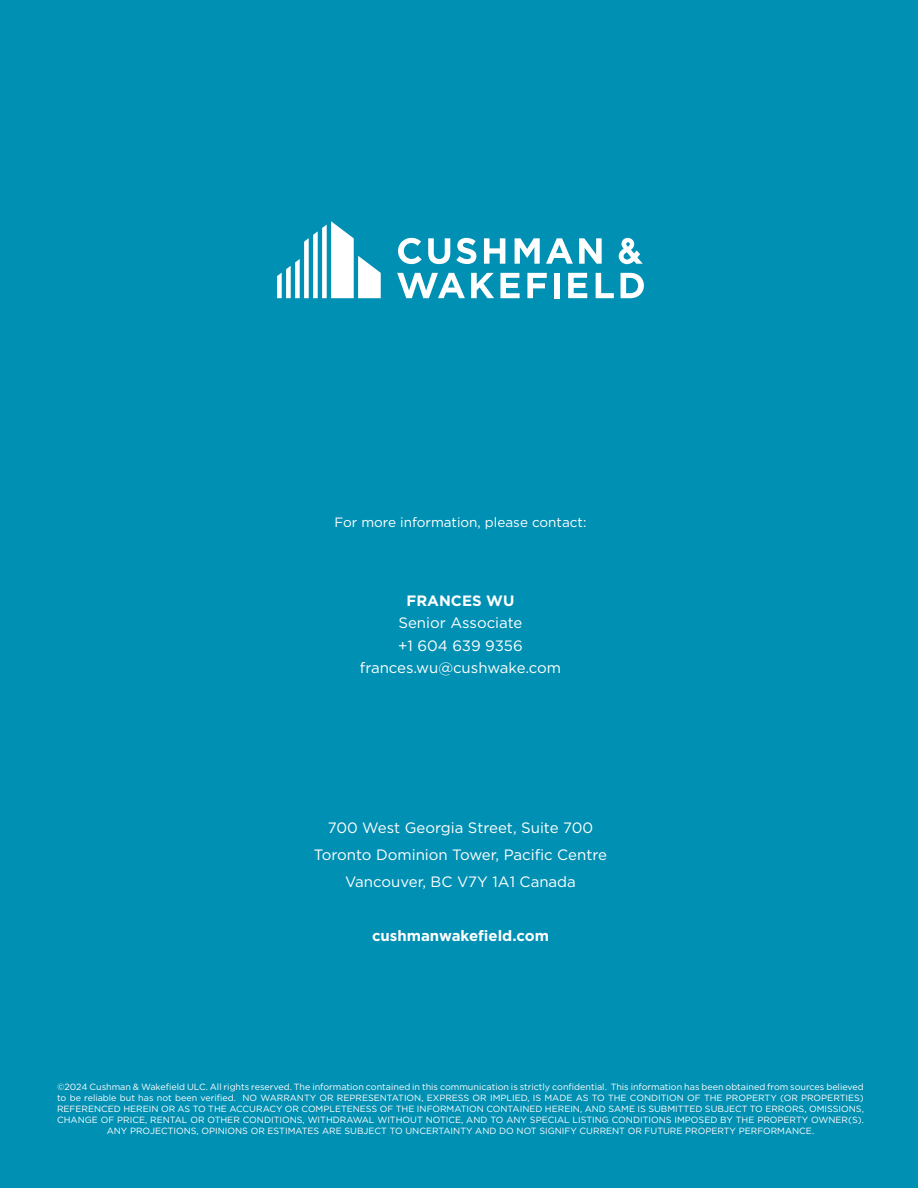
<style>
.page{position:relative;width:918px;height:1188px;background:#0090b3}
.page>*{position:absolute;margin:0;border:0;box-sizing:border-box;transform-origin:0 0}
.t1{font:15px/22.5px "Gotham";color:#fff;text-align:center}
.t2{font:700 15px "Gotham";color:#fff}
.t3{font:13.5px "Gotham";color:#fff}
.t4{font:9px/10.8px "Gotham";color:#fff;text-align:center}
</style>
<div class="page">
<svg style="left:277px;top:221px;width:104px;height:77px"></svg>
<svg style="left:428px;top:238px;width:22px;height:26px"></svg>
<svg style="left:456px;top:238px;width:20px;height:26px"></svg>
<svg style="left:484px;top:238px;width:21px;height:26px"></svg>
<svg style="left:579px;top:238px;width:23px;height:26px"></svg>
<svg style="left:471px;top:273px;width:23px;height:25px"></svg>
<svg style="left:500px;top:273px;width:20px;height:25px"></svg>
<div style="left:554px;top:273px;width:6px;height:25px;background:#fff"></div>
<svg style="left:568px;top:273px;width:19px;height:25px"></svg>
<svg style="left:596px;top:273px;width:18px;height:25px"></svg>
<svg style="left:621px;top:273px;width:23px;height:25px"></svg>
<svg style="left:398px;top:238px;width:24px;height:26px"></svg>
<svg style="left:515px;top:238px;width:25px;height:26px"></svg>
<svg style="left:546px;top:238px;width:27px;height:26px"></svg>
<svg style="left:527px;top:273px;width:20px;height:25px"></svg>
<svg style="left:397px;top:273px;width:68px;height:25px"></svg>
<svg style="left:619px;top:238px;width:24px;height:26px"></svg>
<h2 class="t3" style="left:335px;top:514px;width:253px">For more information, please contact:</h2>
<h1 class="t2" style="left:407px;top:591px;width:109px">FRANCES WU</h1>
<h1 class="t1" style="left:360px;top:612px;width:203px">Senior Associate<br>+1 604 639 9356 frances.wu@cushwake.com</h1>
<h1 class="t1" style="left:314px;top:814px;width:295px;line-height:27px">700 West Georgia Street, Suite 700<br>Toronto Dominion Tower, Pacific Centre<br>Vancouver, BC V7Y 1A1 Canada</h1>
<h1 class="t2" style="left:372px;top:926px;width:178px">cushmanwakefield.com</h1>
<p class="t4" style="left:57px;top:1082px;width:808px">©2024 Cushman &amp; Wakefield ULC. All rights reserved. The information contained in this communication is strictly confidential. This information has been obtained from sources believed to be reliable but has not been verified. NO WARRANTY OR REPRESENTATION, EXPRESS OR IMPLIED, IS MADE AS TO THE CONDITION OF THE PROPERTY (OR PROPERTIES)<br>REFERENCED HEREIN OR AS TO THE ACCURACY OR COMPLETENESS OF THE INFORMATION CONTAINED HEREIN, AND SAME IS SUBMITTED SUBJECT TO ERRORS, OMISSIONS, CHANGE OF PRICE, RENTAL OR OTHER CONDITIONS, WITHDRAWAL WITHOUT NOTICE, AND TO ANY SPECIAL LISTING CONDITIONS IMPOSED BY THE PROPERTY OWNER(S).<br>ANY PROJECTIONS, OPINIONS OR ESTIMATES ARE SUBJECT TO UNCERTAINTY AND DO NOT SIGNIFY CURRENT OR FUTURE PROPERTY PERFORMANCE.</p>
</div>
